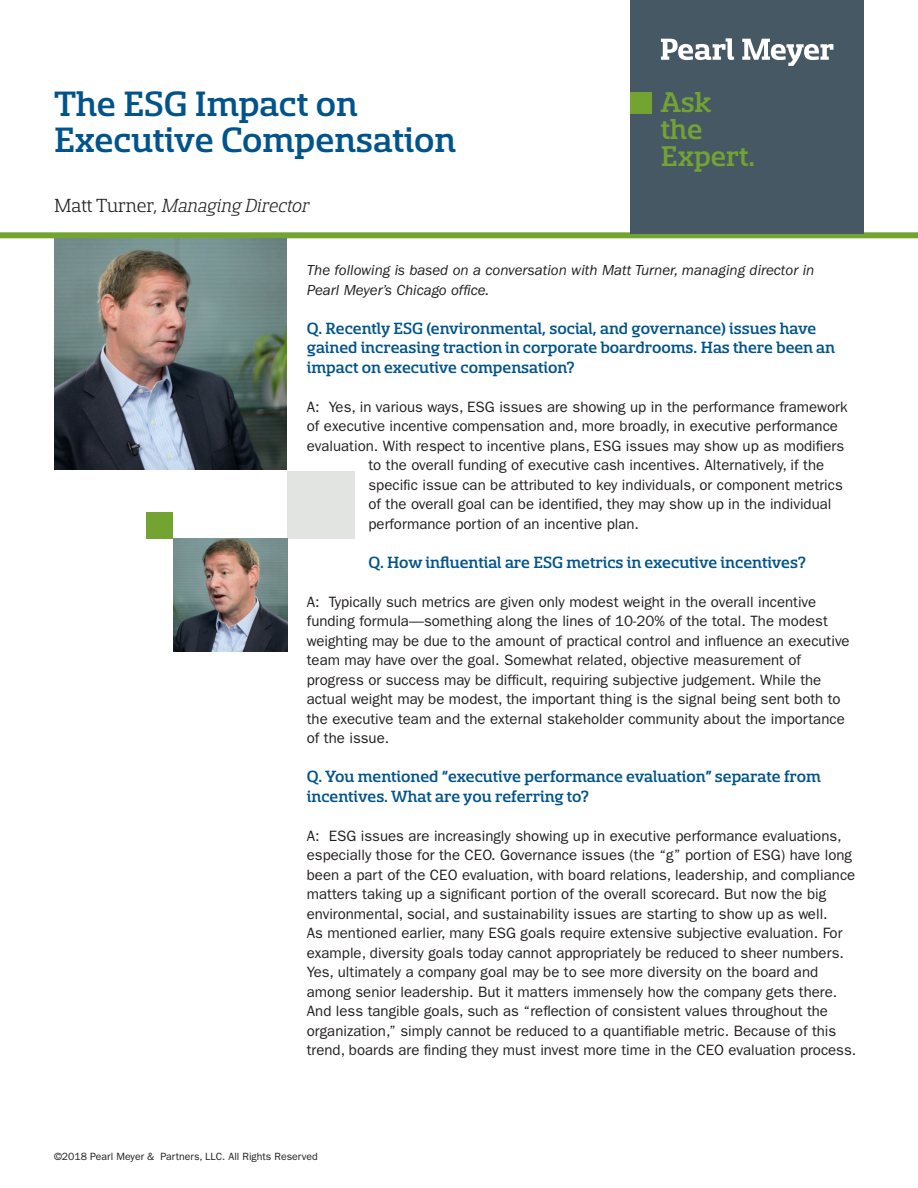
<style>
.page{position:relative;width:918px;height:1188px;background:#fff}
.page>*{position:absolute;margin:0;border:0;box-sizing:border-box;transform-origin:0 0}
.t1{font:500 39px/36px "Sancoale Slab Norm";color:#00548b}
.t2{font:500 31.5px "Sancoale Slab Norm";color:#73a432}
.t3{font:italic 21px "Sancoale Slab Norm";color:#231f20}
.t4{font:500 18px/19.5px "Sancoale Slab Norm";color:#00548b}
.t5{font:15px/19.5px "ITC Franklin Gothic Std";color:#231f20}
.t6{font:italic 15px/19.5px "ITC Franklin Gothic Std";color:#231f20}
.t7{font:10.5px "ITC Franklin Gothic Std";color:#231f20}
.s1{font-style:normal}
</style>
<div class="page">
<div style="left:0;top:232px;width:918px;height:6px;background:#73a432"></div>
<div style="left:146px;top:512px;width:27px;height:27px;background:#73a432"></div>
<div style="left:287px;top:471px;width:68px;height:68px;background:#e2e4e2"></div>
<div style="left:631px;top:0;width:233px;height:233px;background:#475865"></div>
<svg style="left:661px;top:38px;width:73px;height:22px"></svg>
<svg style="left:742px;top:39px;width:91px;height:27px"></svg>
<div style="left:631px;top:92px;width:21px;height:22px;background:#73a432"></div>
<img style="left:55px;top:238px;width:231px;height:232px">
<img style="left:173px;top:538px;width:115px;height:113px">
<p class="t1" style="left:54px;top:87px;width:403px">The ESG Impact on<br>Executive Compensation</p>
<p class="t3" style="left:54px;top:196px;width:257px"><span class="s1">Matt Turner,</span> Managing Director</p>
<p class="t2" style="left:661px;top:87px;width:52px">Ask</p>
<p class="t2" style="left:661px;top:114px;width:43px">the</p>
<p class="t2" style="left:661px;top:141px;width:96px">Expert.</p>
<p class="t6" style="left:307px;top:261px;width:509px">The following is based on a conversation with Matt Turner, managing director in<br>Pearl Meyer’s Chicago office.</p>
<p class="t4" style="left:307px;top:319px;width:530px">Q. Recently ESG (environmental, social, and governance) issues have gained increasing traction in corporate boardrooms. Has there been an impact on executive compensation?</p>
<p class="t5" style="left:307px;top:397px;width:542px">A: Yes, in various ways, ESG issues are showing up in the performance framework</p>
<p class="t5" style="left:307px;top:417px;width:533px">of executive incentive compensation and, more broadly, in executive performance</p>
<p class="t5" style="left:307px;top:436px;width:539px">evaluation. With respect to incentive plans, ESG issues may show up as modifiers</p>
<p class="t5" style="left:368px;top:456px;width:457px">to the overall funding of executive cash incentives. Alternatively, if the</p>
<p class="t5" style="left:368px;top:475px;width:476px">specific issue can be attributed to key individuals, or component metrics</p>
<p class="t5" style="left:368px;top:495px;width:465px">of the overall goal can be identified, they may show up in the individual</p>
<p class="t5" style="left:368px;top:514px;width:272px">performance portion of an incentive plan.</p>
<p class="t4" style="left:368px;top:553px;width:439px">Q. How influential are ESG metrics in executive incentives?</p>
<p class="t5" style="left:307px;top:592px;width:544px">A: Typically such metrics are given only modest weight in the overall incentive funding formula—something along the lines of 10-20% of the total. The modest weighting may be due to the amount of practical control and influence an executive team may have over the goal. Somewhat related, objective measurement of progress or success may be difficult, requiring subjective judgement. While the actual weight may be modest, the important thing is the signal being sent both to the executive team and the external stakeholder community about the importance of the issue.</p>
<p class="t4" style="left:307px;top:767px;width:516px">Q. You mentioned “executive performance evaluation” separate from incentives. What are you referring to?</p>
<p class="t5" style="left:307px;top:826px;width:551px">A: ESG issues are increasingly showing up in executive performance evaluations, especially those for the CEO. Governance issues (the “g” portion of ESG) have long been a part of the CEO evaluation, with board relations, leadership, and compliance matters taking up a significant portion of the overall scorecard. But now the big environmental, social, and sustainability issues are starting to show up as well.<br>As mentioned earlier, many ESG goals require extensive subjective evaluation. For example, diversity goals today cannot appropriately be reduced to sheer numbers.<br>Yes, ultimately a company goal may be to see more diversity on the board and among senior leadership. But it matters immensely how the company gets there.<br>And less tangible goals, such as “reflection of consistent values throughout the organization,” simply cannot be reduced to a quantifiable metric. Because of this trend, boards are finding they must invest more time in the CEO evaluation process.</p>
<p class="t7" style="left:54px;top:1150px;width:265px">©2018 Pearl Meyer &amp; Partners, LLC. All Rights Reserved</p>
</div>
